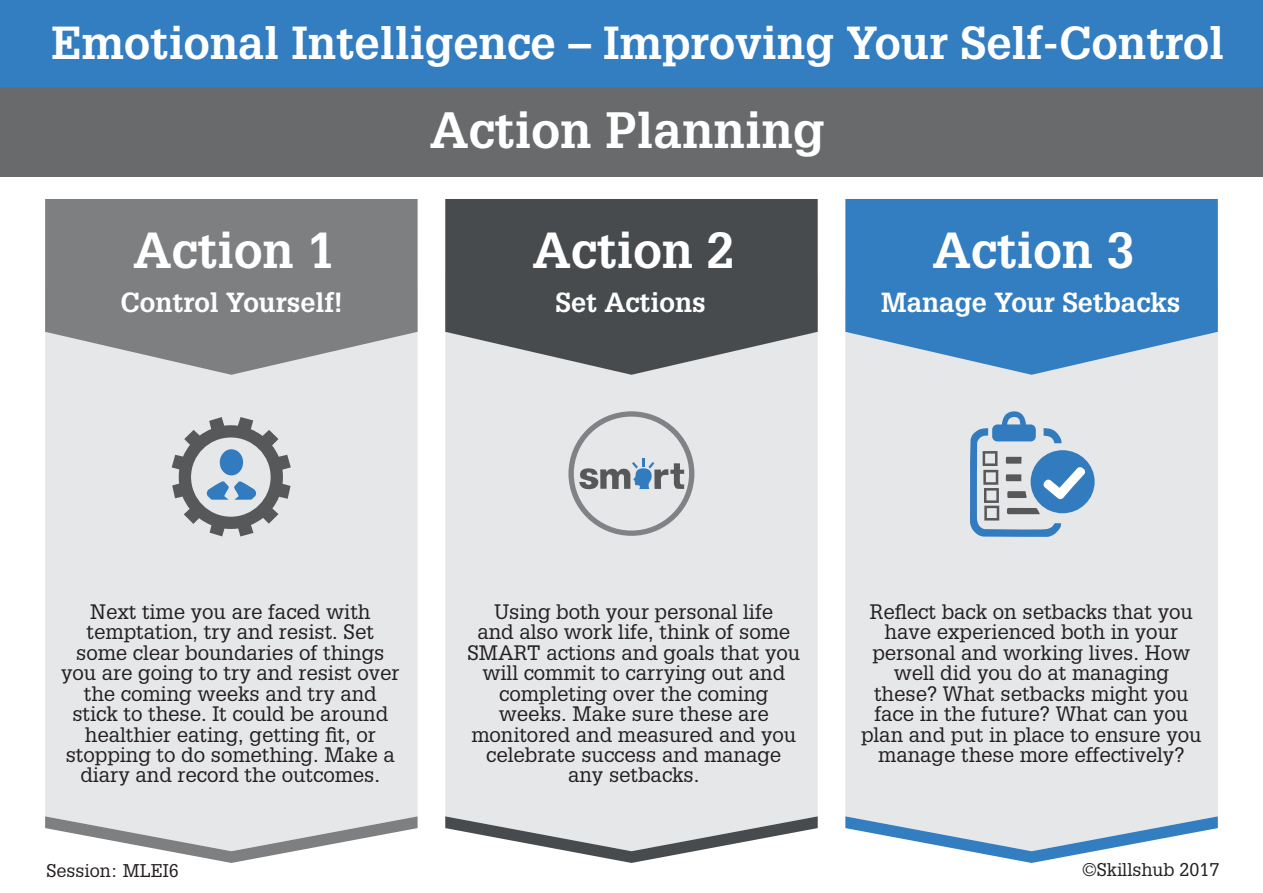
<style>
.page{position:relative;width:1263px;height:893px;background:#fff}
.page>*{position:absolute;margin:0;border:0;box-sizing:border-box;transform-origin:0 0}
.t1{font:700 49.95px "Glypha LT Std";color:#fff}
.t2{font:700 49.5px "Glypha LT Std";color:#fff}
.t3{font:700 45.3px "Glypha LT Std";color:#fff}
.t4{font:700 27px "Glypha LT Std";color:#fff}
.t5{font:20.4px/20.4px "Glypha LT Std";color:#231f20;text-align:center}
.t6{font:18px "Glypha LT Std";color:#231f20}
</style>
<div class="page">
<div style="left:45px;top:375px;width:373px;height:441px;background:#e6e7e9"></div>
<div style="left:845px;top:375px;width:373px;height:441px;background:#e6e7e9"></div>
<div style="left:445px;top:375px;width:373px;height:441px;background:#e6e7e9"></div>
<div style="left:0;top:0;width:1263px;height:87px;background:#337dc1"></div>
<div style="left:0;top:87px;width:1263px;height:90px;background:#686a6b"></div>
<svg style="left:445px;top:199px;width:373px;height:176px;background:#5b5e60"></svg>
<svg style="left:45px;top:199px;width:373px;height:176px;background:#8a8b8d"></svg>
<svg style="left:845px;top:816px;width:373px;height:47px"></svg>
<svg style="left:445px;top:816px;width:373px;height:47px"></svg>
<svg style="left:45px;top:816px;width:373px;height:47px"></svg>
<svg style="left:845px;top:199px;width:373px;height:176px;background:#498ac6"></svg>
<svg style="left:172px;top:417px;width:119px;height:119px;background:#a7aeb5"></svg>
<svg style="left:568px;top:411px;width:126px;height:125px;background:#ccced2"></svg>
<div style="left:1030px;top:450px;width:65px;height:63px;background:#337bbf;border-radius:50%"></div>
<svg style="left:970px;top:410px;width:115px;height:127px"></svg>
<h3 class="t3" style="left:51px;top:14px;width:1174px">Emotional Intelligence – Improving Your Self-Control</h3>
<h2 class="t2" style="left:133px;top:219px;width:203px">Action 1</h2>
<h3 class="t4" style="left:120px;top:286px;width:224px">Control Yourself!</h3>
<h1 class="t1" style="left:430px;top:99px;width:396px">Action Planning</h1>
<h2 class="t2" style="left:532px;top:219px;width:203px">Action 2</h2>
<h3 class="t4" style="left:556px;top:286px;width:152px">Set Actions</h3>
<h2 class="t2" style="left:932px;top:219px;width:203px">Action 3</h2>
<h3 class="t4" style="left:881px;top:286px;width:301px">Manage Your Setbacks</h3>
<p class="t5" style="left:61px;top:601px;width:340px">Next time you are faced with temptation, try and resist. Set some clear boundaries of things you are going to try and resist over the coming weeks and try and stick to these. It could be around healthier eating, getting fit, or stopping to do something. Make a diary and record the outcomes.</p>
<p class="t5" style="left:467px;top:601px;width:334px">Using both your personal life<br>and also work life, think of some<br>SMART actions and goals that you will commit to carrying out and completing over the coming weeks. Make sure these are monitored and measured and you celebrate success and manage any setbacks.</p>
<p class="t5" style="left:861px;top:601px;width:342px">Reflect back on setbacks that you have experienced both in your personal and working lives. How well did you do at managing these? What setbacks might you face in the future? What can you plan and put in place to ensure you manage these more effectively?</p>
<p class="t6" style="left:46px;top:860px;width:134px">Session: MLEI6</p>
<p class="t6" style="left:1082px;top:859px;width:139px">©Skillshub 2017</p>
</div>
